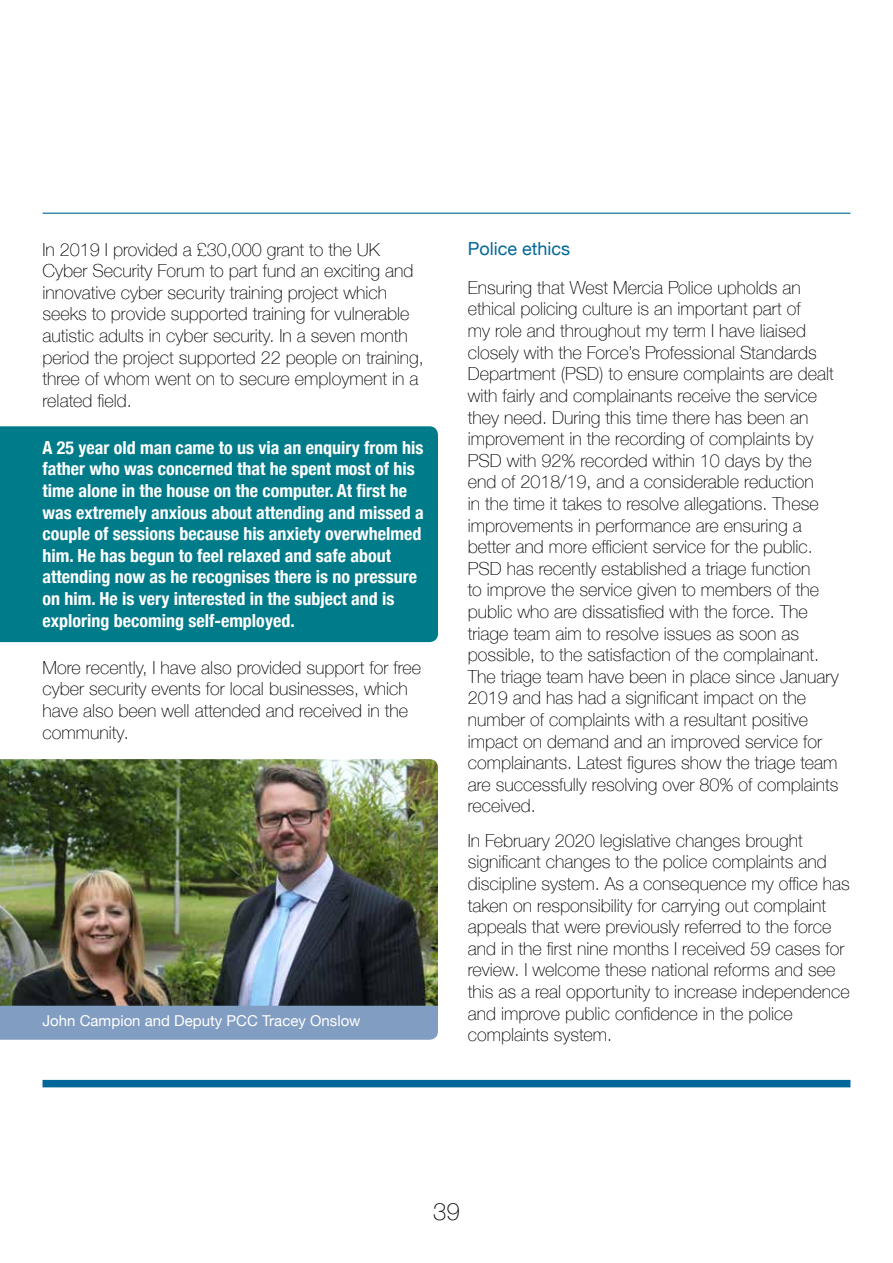
<style>
.page{position:relative;width:893px;height:1263px;background:#fff}
.page>*{position:absolute;margin:0;border:0;box-sizing:border-box;transform-origin:0 0}
.t1{font:100 24px "Helvetica Neue";color:#000}
.t2{font:100 18px/21.6px "Helvetica Neue";color:#000}
.t3{font:700 condensed 18px/21.6px "Helvetica Neue";color:#fff}
.t4{font:18px "Helvetica Neue";color:#00679a}
.t5{font:15px "Helvetica Neue";color:#fff}
</style>
<div class="page">
<div style="left:43px;top:1080px;width:807px;height:7px;background:#00679a"></div>
<hr style="left:43px;top:213px;width:807px;height:1px;background:#00679a">
<div style="left:0;top:426px;width:438px;height:216px;background:#007b8a"></div>
<img style="left:0;top:759px;width:438px;height:247px">
<div style="left:0;top:1006px;width:438px;height:34px;background:#819dc1"></div>
<p class="t2" style="left:43px;top:238px;width:383px">In 2019 I provided a £30,000 grant to the UK Cyber Security Forum to part fund an exciting and innovative cyber security training project which seeks to provide supported training for vulnerable autistic adults in cyber security. In a seven month period the project supported 22 people on training, three of whom went on to secure employment in a related field.</p>
<p class="t3" style="left:43px;top:435px;width:383px">A 25 year old man came to us via an enquiry from his father who was concerned that he spent most of his time alone in the house on the computer. At first he was extremely anxious about attending and missed a couple of sessions because his anxiety overwhelmed him. He has begun to feel relaxed and safe about attending now as he recognises there is no pressure on him. He is very interested in the subject and is exploring becoming self-employed.</p>
<p class="t2" style="left:43px;top:656px;width:380px">More recently, I have also provided support for free cyber security events for local businesses, which have also been well attended and received in the community.</p>
<p class="t5" style="left:43px;top:1010px;width:320px">John Campion and Deputy PCC Tracey Onslow</p>
<p class="t4" style="left:468px;top:236px;width:104px">Police ethics</p>
<p class="t2" style="left:468px;top:276px;width:372px">Ensuring that West Mercia Police upholds an ethical policing culture is an important part of<br>my role and throughout my term I have liaised closely with the Force’s Professional Standards Department (PSD) to ensure complaints are dealt with fairly and complainants receive the service they need. During this time there has been an improvement in the recording of complaints by PSD with 92% recorded within 10 days by the end of 2018/19, and a considerable reduction<br>in the time it takes to resolve allegations. These improvements in performance are ensuring a better and more efficient service for the public.<br>PSD has recently established a triage function<br>to improve the service given to members of the public who are dissatisfied with the force. The triage team aim to resolve issues as soon as possible, to the satisfaction of the complainant.<br>The triage team have been in place since January 2019 and has had a significant impact on the number of complaints with a resultant positive impact on demand and an improved service for complainants. Latest figures show the triage team are successfully resolving over 80% of complaints received.</p>
<p class="t2" style="left:468px;top:829px;width:384px">In February 2020 legislative changes brought significant changes to the police complaints and discipline system. As a consequence my office has taken on responsibility for carrying out complaint appeals that were previously referred to the force and in the first nine months I received 59 cases for review. I welcome these national reforms and see this as a real opportunity to increase independence and improve public confidence in the police complaints system.</p>
<h1 class="t1" style="left:433px;top:1194px;width:28px">39</h1>
</div>
